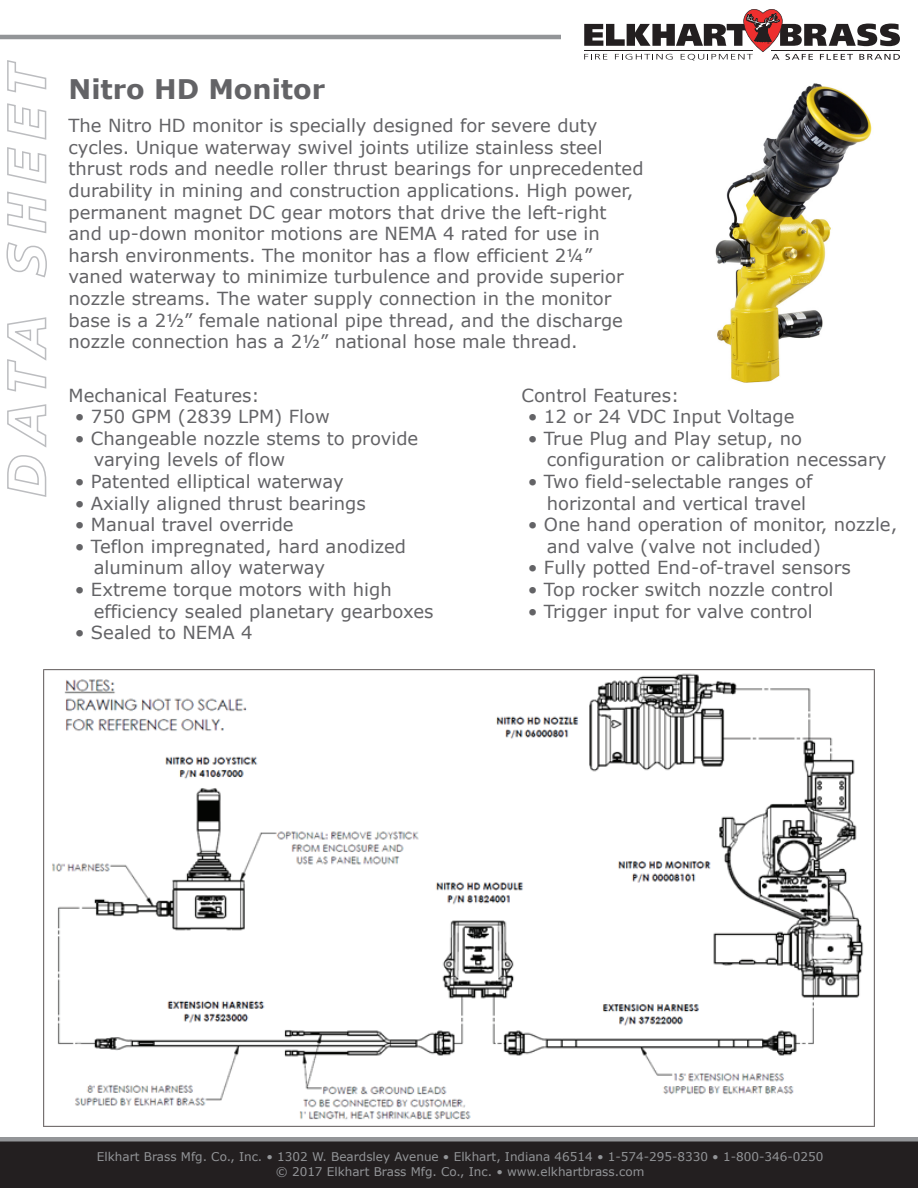
<style>
.page{position:relative;width:918px;height:1188px;background:#fff}
.page>*{position:absolute;margin:0;border:0;box-sizing:border-box;transform-origin:0 0}
.t1{font:700 27px "Verdana";color:#636366}
.t2{font:18px/21.6px "Verdana";color:#636366}
.t3{font:12px/14.4px "Verdana";color:#939598;text-align:center}
</style>
<div class="page">
<div style="left:0;top:1140px;width:918px;height:48px;background:#231f20"></div>
<div style="left:0;top:1137px;width:918px;height:5px;background:#939598"></div>
<hr style="left:0;top:35px;width:561px;height:4px;background:#939598">
<svg style="left:7px;top:455px;width:40px;height:42px"></svg>
<svg style="left:7px;top:404px;width:40px;height:44px"></svg>
<svg style="left:7px;top:317px;width:40px;height:75px"></svg>
<svg style="left:6px;top:242px;width:41px;height:36px"></svg>
<svg style="left:7px;top:191px;width:40px;height:42px"></svg>
<svg style="left:7px;top:103px;width:40px;height:81px"></svg>
<svg style="left:7px;top:60px;width:40px;height:33px"></svg>
<svg style="left:584px;top:9px;width:316px;height:52px"></svg>
<img style="left:43px;top:670px;width:832px;height:457px">
<img style="left:715px;top:83px;width:157px;height:300px">
<h1 class="t1" style="left:68px;top:70px;width:258px">Nitro HD Monitor</h1>
<p class="t2" style="left:68px;top:115px;width:577px">The Nitro HD monitor is specially designed for severe duty cycles. Unique waterway swivel joints utilize stainless steel thrust rods and needle roller thrust bearings for unprecedented durability in mining and construction applications. High power, permanent magnet DC gear motors that drive the left-right and up-down monitor motions are NEMA 4 rated for use in harsh environments. The monitor has a flow efficient 2¼” vaned waterway to minimize turbulence and provide superior nozzle streams. The water supply connection in the monitor base is a 2½” female national pipe thread, and the discharge nozzle connection has a 2½” national hose male thread.</p>
<p class="t2" style="left:68px;top:384px;width:193px">Mechanical Features:</p>
<p class="t2" style="left:75px;top:406px;width:256px">• 750 GPM (2839 LPM) Flow</p>
<p class="t2" style="left:94px;top:427px;width:326px;text-indent:-19px">• Changeable nozzle stems to provide varying levels of flow</p>
<p class="t2" style="left:75px;top:470px;width:270px">• Patented elliptical waterway</p>
<p class="t2" style="left:75px;top:492px;width:293px">• Axially aligned thrust bearings</p>
<p class="t2" style="left:75px;top:514px;width:220px">• Manual travel override</p>
<p class="t2" style="left:94px;top:535px;width:314px;text-indent:-19px">• Teflon impregnated, hard anodized aluminum alloy waterway</p>
<p class="t2" style="left:94px;top:578px;width:341px;text-indent:-19px">• Extreme torque motors with high efficiency sealed planetary gearboxes</p>
<p class="t2" style="left:75px;top:622px;width:179px">• Sealed to NEMA 4</p>
<p class="t2" style="left:522px;top:384px;width:159px">Control Features:</p>
<p class="t2" style="left:528px;top:406px;width:268px">• 12 or 24 VDC Input Voltage</p>
<p class="t2" style="left:547px;top:427px;width:341px;text-indent:-19px">• True Plug and Play setup, no configuration or calibration necessary</p>
<p class="t2" style="left:547px;top:470px;width:267px;text-indent:-19px">• Two field-selectable ranges of horizontal and vertical travel</p>
<p class="t2" style="left:547px;top:514px;width:352px;text-indent:-19px">• One hand operation of monitor, nozzle, and valve (valve not included)</p>
<p class="t2" style="left:528px;top:557px;width:324px">• Fully potted End-of-travel sensors</p>
<p class="t2" style="left:528px;top:578px;width:307px">• Top rocker switch nozzle control</p>
<p class="t2" style="left:528px;top:600px;width:286px">• Trigger input for valve control</p>
<p class="t3" style="left:97px;top:1149px;width:728px">Elkhart Brass Mfg. Co., Inc. • 1302 W. Beardsley Avenue • Elkhart, Indiana 46514 • 1-574-295-8330 • 1-800-346-0250 © 2017 Elkhart Brass Mfg. Co., Inc. • www.elkhartbrass.com</p>
</div>
